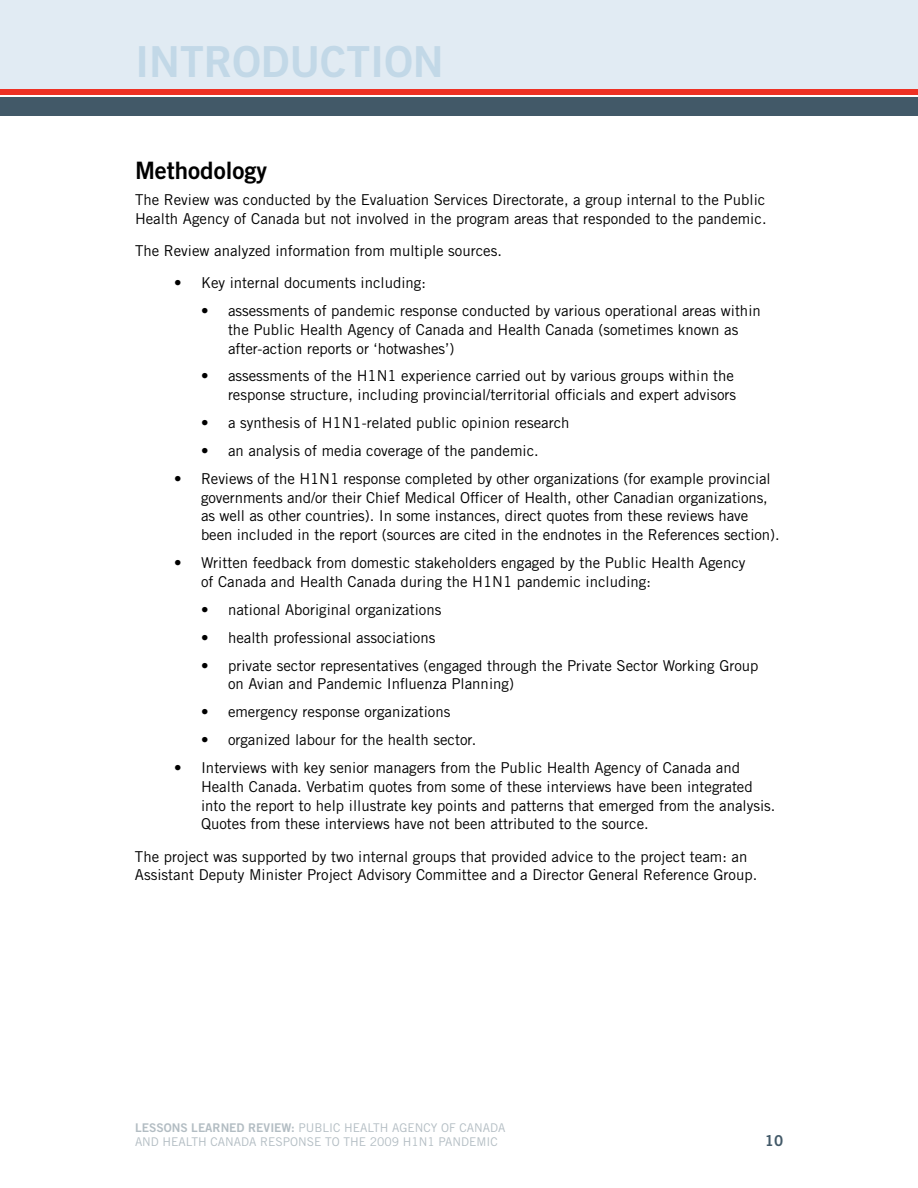
<style>
.page{position:relative;width:918px;height:1188px;background:#fff}
.page>*{position:absolute;margin:0;border:0;box-sizing:border-box;transform-origin:0 0}
.t1{font:42.75px "Trade Gothic LT Std Bd 2";color:#c2d8e7}
.t2{font:24px "Trade Gothic LT Std Bd 2";color:#000}
.t3{font:15px/18.8px "Trade Gothic LT Std";color:#000}
.t4{font:15px "Trade Gothic LT Std Bd 2";color:#425968}
.t5{font:12px/14.2px "Trade Gothic LT Std";color:#b3bdc3}
.s1{font-family:"Trade Gothic LT Std Bd 2"}
</style>
<div class="page">
<div style="left:0;top:0;width:918px;height:90px;background:#e1ebf3"></div>
<div style="left:0;top:97px;width:918px;height:18px;background:#425968"></div>
<div style="left:0;top:90px;width:918px;height:5px;background:#ee3124"></div>
<h1 class="t1" style="left:135px;top:35px;width:310px">I NTRODUCTION</h1>
<h2 class="t2" style="left:135px;top:156px;width:133px">METHODOLOGY</h2>
<p class="t3" style="left:135px;top:190px;width:633px">The Review was conducted by the Evaluation Services Directorate, a group internal to the Public<br>Health Agency of Canada but not involved in the program areas that responded to the pandemic.</p>
<p class="t3" style="left:135px;top:241px;width:369px">The Review analyzed information from multiple sources.</p>
<p class="t3" style="left:174px;top:273px;width:254px">• Key internal documents including:</p>
<p class="t3" style="left:228px;top:301px;width:534px;text-indent:-27px">• assessments of pandemic response conducted by various operational areas within the Public Health Agency of Canada and Health Canada (sometimes known as after-action reports or ‘hotwashes’)</p>
<p class="t3" style="left:201px;top:367px;width:537px;text-align:right">• assessments of the H1N 1 experience carried out by various groups within the response structure, including provincial/territorial officials and expert advisors</p>
<p class="t3" style="left:201px;top:413px;width:370px">• a synthesis of H1N 1-related public opinion research</p>
<p class="t3" style="left:201px;top:441px;width:339px">• an analysis of media coverage of the pandemic.</p>
<p class="t3" style="left:201px;top:469px;width:580px;text-indent:-27px">• Reviews of the H1N 1 response completed by other organizations (for example provincial governments and/or their Chief Medical Officer of Health, other Canadian organizations, as well as other countries). I n some instances, direct quotes from these reviews have been included in the report (sources are cited in the endnotes in the References section).</p>
<p class="t3" style="left:201px;top:553px;width:546px;text-indent:-27px">• Written feedback from domestic stakeholders engaged by the Public Health Agency of Canada and Health Canada during the H1N 1 pandemic including:</p>
<p class="t3" style="left:201px;top:600px;width:242px">• national Aboriginal organizations</p>
<p class="t3" style="left:201px;top:628px;width:236px">• health professional associations</p>
<p class="t3" style="left:228px;top:656px;width:532px;text-indent:-27px">• private sector representatives (engaged through the Private Sector Working Group on Avian and Pandemic I nfluenza Planning)</p>
<p class="t3" style="left:201px;top:702px;width:251px">• emergency response organizations</p>
<p class="t3" style="left:201px;top:730px;width:277px">• organized labour for the health sector.</p>
<p class="t3" style="left:201px;top:758px;width:576px;text-indent:-27px">• I nterviews with key senior managers from the Public Health Agency of Canada and Health Canada. Verbatim quotes from some of these interviews have been integrated into the report to help illustrate key points and patterns that emerged from the analysis.<br>Quotes from these interviews have not been attributed to the source.</p>
<p class="t3" style="left:135px;top:847px;width:624px">The project was supported by two internal groups that provided advice to the project team: an<br>Assistant Deputy M inister Project Advisory Committee and a Director General Reference Group.</p>
<p class="t5" style="left:135px;top:1120px;width:372px"><span class="s1">LESSONS LEARNED REVIEW:</span> Public Health Agency of Canada and Health Canada Response to th e 2009 H1N 1 Pandemic</p>
<p class="t4" style="left:765px;top:1131px;width:20px">10</p>
</div>
